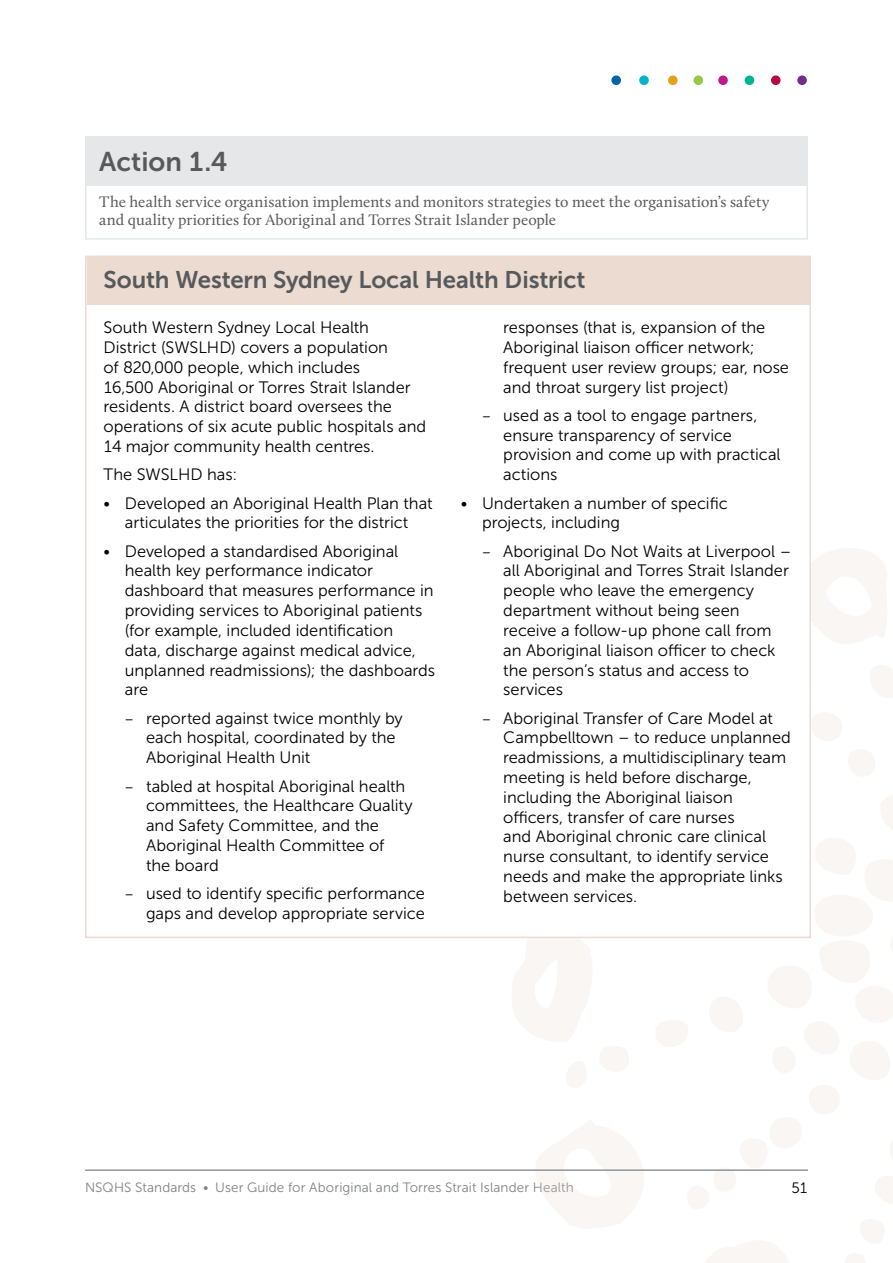
<style>
.page{position:relative;width:893px;height:1263px;background:#fff}
.page>*{position:absolute;margin:0;border:0;box-sizing:border-box;transform-origin:0 0}
.Heading_4b{font:27px "Museo Sans 700";color:#58595b}
.CaseStudy{font:24px "Museo Sans 700";letter-spacing:-.005em;color:#58595b}
.BoxText{font:16.5px/19.8px "Museo Sans 300";color:#000}
.t1{font:15.75px/18.9px "Calluna";letter-spacing:.005em;color:#58595b}
.t2{font:15px "Museo Sans 300";color:#000}
.t3{font:13.5px "Museo Sans 300";letter-spacing:.005em;color:#808285}
.s1{font-family:"Calluna"}
</style>
<div class="page">
<svg style="left:512px;top:548px;width:381px;height:715px"></svg>
<div style="left:611px;top:75px;width:10px;height:10px;background:#0065a4;border-radius:50%"></div>
<div style="left:745px;top:75px;width:9px;height:10px;background:#00b48f;border-radius:50%"></div>
<div style="left:718px;top:75px;width:10px;height:10px;background:#bb1b8d;border-radius:50%"></div>
<div style="left:771px;top:75px;width:10px;height:10px;background:#b40b47;border-radius:50%"></div>
<div style="left:797px;top:75px;width:10px;height:10px;background:#732b90;border-radius:50%"></div>
<div style="left:693px;top:75px;width:10px;height:10px;background:#94c947;border-radius:50%"></div>
<div style="left:668px;top:75px;width:10px;height:10px;background:#e4a11b;border-radius:50%"></div>
<div style="left:639px;top:75px;width:10px;height:10px;background:#00b5cb;border-radius:50%"></div>
<hr style="left:85px;top:1169px;width:723px;height:2px;background:#939598">
<div style="left:85px;top:138px;width:721px;height:48px;background:#e6e7e8"></div>
<div style="left:85px;top:136px;width:723px;height:104px;border:2px solid #e3e9ec"></div>
<div style="left:86px;top:256px;width:724px;height:681px;background:#fff"></div>
<div style="left:87px;top:256px;width:722px;height:48px;background:#ebdbd1"></div>
<p class="Heading_4b" style="left:99px;top:146px;width:129px">Action 1.4</p>
<p class="t1" style="left:99px;top:192px;width:672px">The health service organisation implements and monitors strategies to meet the organisation’s safety and quality priorities for Aboriginal and Torres Strait Islander people</p>
<p class="CaseStudy" style="left:104px;top:266px;width:484px">South Western Sydney Local Health District</p>
<p class="BoxText" style="left:104px;top:318px;width:324px">South Western Sydney Local Health District (SWSLHD) covers a population<br>of 820,000 people, which includes<br>16,500 Aboriginal or Torres Strait Islander residents. A district board oversees the operations of six acute public hospitals and 14 major community health centres.</p>
<p class="BoxText" style="left:104px;top:465px;width:135px">The SWSLHD has:</p>
<p class="BoxText" style="left:104px;top:493px;width:331px;text-align:center">• Developed an Aboriginal Health Plan that articulates the priorities for the district</p>
<p class="BoxText" style="left:125px;top:541px;width:312px;text-indent:-21px">• Developed a standardised Aboriginal health key performance indicator dashboard that measures performance in providing services to Aboriginal patients (for example, included identification<br>data, discharge against medical advice, unplanned readmissions); the dashboards are</p>
<p class="BoxText" style="left:146px;top:708px;width:258px;text-indent:-21px"><span class="s1">–</span> reported against twice monthly by each hospital, coordinated by the<br>Aboriginal Health Unit</p>
<p class="BoxText" style="left:146px;top:776px;width:268px;text-indent:-21px"><span class="s1">–</span> tabled at hospital Aboriginal health committees, the Healthcare Quality and Safety Committee, and the<br>Aboriginal Health Committee of the board</p>
<p class="BoxText" style="left:125px;top:883px;width:302px;text-align:right"><span class="s1">–</span> used to identify specific performance gaps and develop appropriate service</p>
<p class="BoxText" style="left:503px;top:318px;width:287px">responses (that is, expansion of the Aboriginal liaison officer network; frequent user review groups; ear, nose and throat surgery list project)</p>
<p class="BoxText" style="left:503px;top:405px;width:279px;text-indent:-21px"><span class="s1">–</span> used as a tool to engage partners, ensure transparency of service provision and come up with practical actions</p>
<p class="BoxText" style="left:482px;top:493px;width:247px;text-indent:-21px">• Undertaken a number of specific projects, including</p>
<p class="BoxText" style="left:503px;top:541px;width:290px;text-indent:-21px"><span class="s1">–</span> Aboriginal Do Not Waits at Liverpool – all Aboriginal and Torres Strait Islander people who leave the emergency department without being seen receive a follow-up phone call from an Aboriginal liaison officer to check the person’s status and access to services</p>
<p class="BoxText" style="left:503px;top:708px;width:289px;text-indent:-21px"><span class="s1">–</span> Aboriginal Transfer of Care Model at Campbelltown – to reduce unplanned readmissions, a multidisciplinary team meeting is held before discharge, including the Aboriginal liaison officers, transfer of care nurses<br>and Aboriginal chronic care clinical nurse consultant, to identify service needs and make the appropriate links between services.</p>
<p class="t3" style="left:85px;top:1180px;width:490px">NSQHS Standards • User Guide for Aboriginal and Torres Strait Islander Health</p>
<p class="t2" style="left:792px;top:1180px;width:18px">51</p>
</div>
